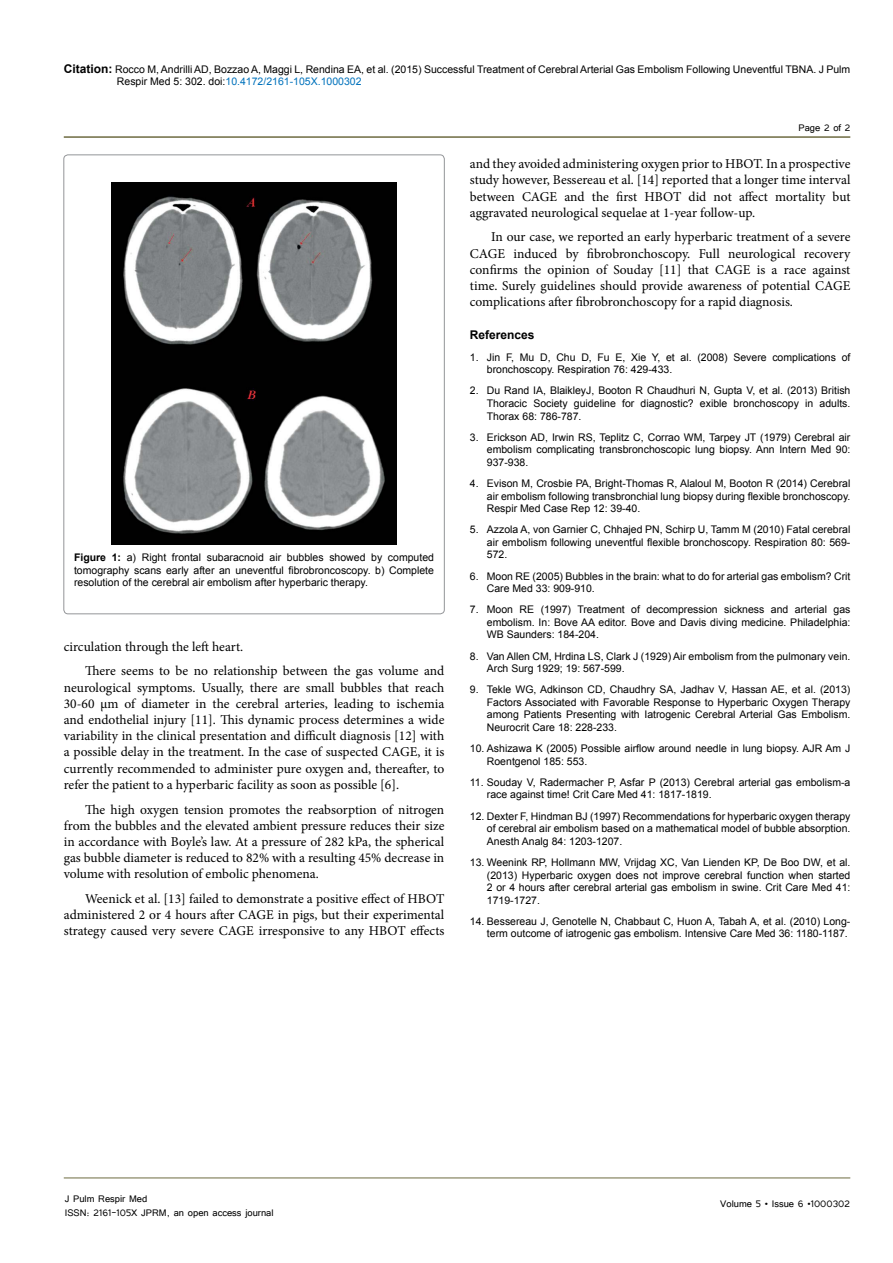
<style>
.page{position:relative;width:893px;height:1263px;background:#fff}
.page>*{position:absolute;margin:0;border:0;box-sizing:border-box;transform-origin:0 0}
.t1{font:13.5px/16.2px "Minion Pro";color:#000;text-align:justify}
.t2{font:12px/14.4px "Tunga";color:#000}
.t3{font:700 12px "Arial";color:#000}
.t4{font:10.5px/12.6px "Arial";color:#000;text-align:justify}
.s1{font-weight:700;font-size:12px}
.s2{color:#0072bc}
.s3{font-weight:700}
</style>
<div class="page">
<hr style="left:64px;top:1178px;width:786px;height:1px;background:#6e6b41">
<hr style="left:64px;top:136px;width:786px;height:2px;background:#6e6b41">
<img style="left:112px;top:182px;width:284px;height:363px">
<p class="t4" style="left:117px;top:63px;width:735px;text-indent:-53px"><span class="s1">Citation:</span> Rocco M, Andrilli AD, Bozzao A, Maggi L, Rendina EA, et al. (2015) Successful Treatment of Cerebral Arterial Gas Embolism Following Uneventful TBNA. J Pulm<br>Respir Med 5: 302. doi:<span class="s2">10.4172/2161-105X.1000302</span></p>
<p class="t2" style="left:798px;top:119px;width:54px">Page 2 of 2</p>
<p class="t4" style="left:74px;top:551px;width:361px"><span class="s3">Figure 1:</span> a) Right frontal subaracnoid air bubbles showed by computed tomography scans early after an uneventful fibrobroncoscopy. b) Complete resolution of the cerebral air embolism after hyperbaric therapy.</p>
<p class="t1" style="left:85px;top:634px;width:361px;line-height:24.8px;text-indent:-21px">circulation through the left heart.<br>There seems to be no relationship between the gas volume and</p>
<p class="t1" style="left:64px;top:679px;width:382px">neurological symptoms. Usually, there are small bubbles that reach 30-60 μm of diameter in the cerebral arteries, leading to ischemia and endothelial injury [11]. This dynamic process determines a wide variability in the clinical presentation and difficult diagnosis [12] with a possible delay in the treatment. In the case of suspected CAGE, it is currently recommended to administer pure oxygen and, thereafter, to refer the patient to a hyperbaric facility as soon as possible [6].</p>
<p class="t1" style="left:64px;top:801px;width:382px;text-indent:21px">The high oxygen tension promotes the reabsorption of nitrogen from the bubbles and the elevated ambient pressure reduces their size in accordance with Boyle’s law. At a pressure of 282 kPa, the spherical gas bubble diameter is reduced to 82% with a resulting 45% decrease in volume with resolution of embolic phenomena.</p>
<p class="t1" style="left:64px;top:891px;width:382px;text-indent:21px">Weenick et al. [13] failed to demonstrate a positive effect of HBOT administered 2 or 4 hours after CAGE in pigs, but their experimental strategy caused very severe CAGE irresponsive to any HBOT effects</p>
<p class="t1" style="left:470px;top:156px;width:382px">and they avoided administering oxygen prior to HBOT. In a prospective study however, Bessereau et al. [14] reported that a longer time interval between CAGE and the first HBOT did not affect mortality but aggravated neurological sequelae at 1-year follow-up.</p>
<p class="t1" style="left:470px;top:229px;width:382px;text-indent:21px">In our case, we reported an early hyperbaric treatment of a severe CAGE induced by fibrobronchoscopy. Full neurological recovery confirms the opinion of Souday [11] that CAGE is a race against time. Surely guidelines should provide awareness of potential CAGE complications after fibrobronchoscopy for a rapid diagnosis.</p>
<p class="t3" style="left:470px;top:327px;width:66px">References</p>
<p class="t4" style="left:487px;top:351px;width:365px;text-indent:-17px">1. Jin F, Mu D, Chu D, Fu E, Xie Y, et al. (2008) Severe complications of bronchoscopy. Respiration 76: 429-433.</p>
<p class="t4" style="left:487px;top:384px;width:365px;text-indent:-17px">2. Du Rand IA, BlaikleyJ, Booton R Chaudhuri N, Gupta V, et al. (2013) British Thoracic Society guideline for diagnostic? exible bronchoscopy in adults.<br>Thorax 68: 786-787.</p>
<p class="t4" style="left:487px;top:431px;width:365px;text-indent:-17px">3. Erickson AD, Irwin RS, Teplitz C, Corrao WM, Tarpey JT (1979) Cerebral air embolism complicating transbronchoscopic lung biopsy. Ann Intern Med 90:<br>937-938.</p>
<p class="t4" style="left:487px;top:477px;width:365px;text-indent:-17px">4. Evison M, Crosbie PA, Bright-Thomas R, Alaloul M, Booton R (2014) Cerebral air embolism following transbronchial lung biopsy during flexible bronchoscopy.<br>Respir Med Case Rep 12: 39-40.</p>
<p class="t4" style="left:487px;top:523px;width:365px;text-indent:-17px">5. Azzola A, von Garnier C, Chhajed PN, Schirp U, Tamm M (2010) Fatal cerebral air embolism following uneventful flexible bronchoscopy. Respiration 80: 569- 572.</p>
<p class="t4" style="left:487px;top:570px;width:365px;text-indent:-17px">6. Moon RE (2005) Bubbles in the brain: what to do for arterial gas embolism? Crit<br>Care Med 33: 909-910.</p>
<p class="t4" style="left:487px;top:603px;width:365px;text-indent:-17px">7. Moon RE (1997) Treatment of decompression sickness and arterial gas embolism. In: Bove AA editor. Bove and Davis diving medicine. Philadelphia:<br>WB Saunders: 184-204.</p>
<p class="t4" style="left:487px;top:650px;width:365px;text-indent:-17px">8. Van Allen CM, Hrdina LS, Clark J (1929) Air embolism from the pulmonary vein.<br>Arch Surg 1929; 19: 567-599.</p>
<p class="t4" style="left:487px;top:683px;width:365px;text-indent:-17px">9. Tekle WG, Adkinson CD, Chaudhry SA, Jadhav V, Hassan AE, et al. (2013)<br>Factors Associated with Favorable Response to Hyperbaric Oxygen Therapy among Patients Presenting with Iatrogenic Cerebral Arterial Gas Embolism.<br>Neurocrit Care 18: 228-233.</p>
<p class="t4" style="left:487px;top:742px;width:365px;text-indent:-17px">10. Ashizawa K (2005) Possible airflow around needle in lung biopsy. AJR Am J<br>Roentgenol 185: 553.</p>
<p class="t4" style="left:487px;top:776px;width:365px;text-indent:-17px">11. Souday V, Radermacher P, Asfar P (2013) Cerebral arterial gas embolism-a race against time! Crit Care Med 41: 1817-1819.</p>
<p class="t4" style="left:487px;top:810px;width:365px;text-indent:-17px">12. Dexter F, Hindman BJ (1997) Recommendations for hyperbaric oxygen therapy of cerebral air embolism based on a mathematical model of bubble absorption.<br>Anesth Analg 84: 1203-1207.</p>
<p class="t4" style="left:487px;top:856px;width:365px;text-indent:-17px">13. Weenink RP, Hollmann MW, Vrijdag XC, Van Lienden KP, De Boo DW, et al. (2013) Hyperbaric oxygen does not improve cerebral function when started 2 or 4 hours after cerebral arterial gas embolism in swine. Crit Care Med 41:<br>1719-1727.</p>
<p class="t4" style="left:470px;top:915px;width:382px;text-align:right">14. Bessereau J, Genotelle N, Chabbaut C, Huon A, Tabah A, et al. (2010) Long&shy;term outcome of iatrogenic gas embolism. Intensive Care Med 36: 1180-1187.</p>
<p class="t2" style="left:65px;top:1190px;width:210px">J Pulm Respir Med<br>ISSN: 2161-105X JPRM, an open access journal</p>
<p class="t2" style="left:720px;top:1196px;width:131px">Volume 5 • Issue 6 •1000302</p>
</div>
